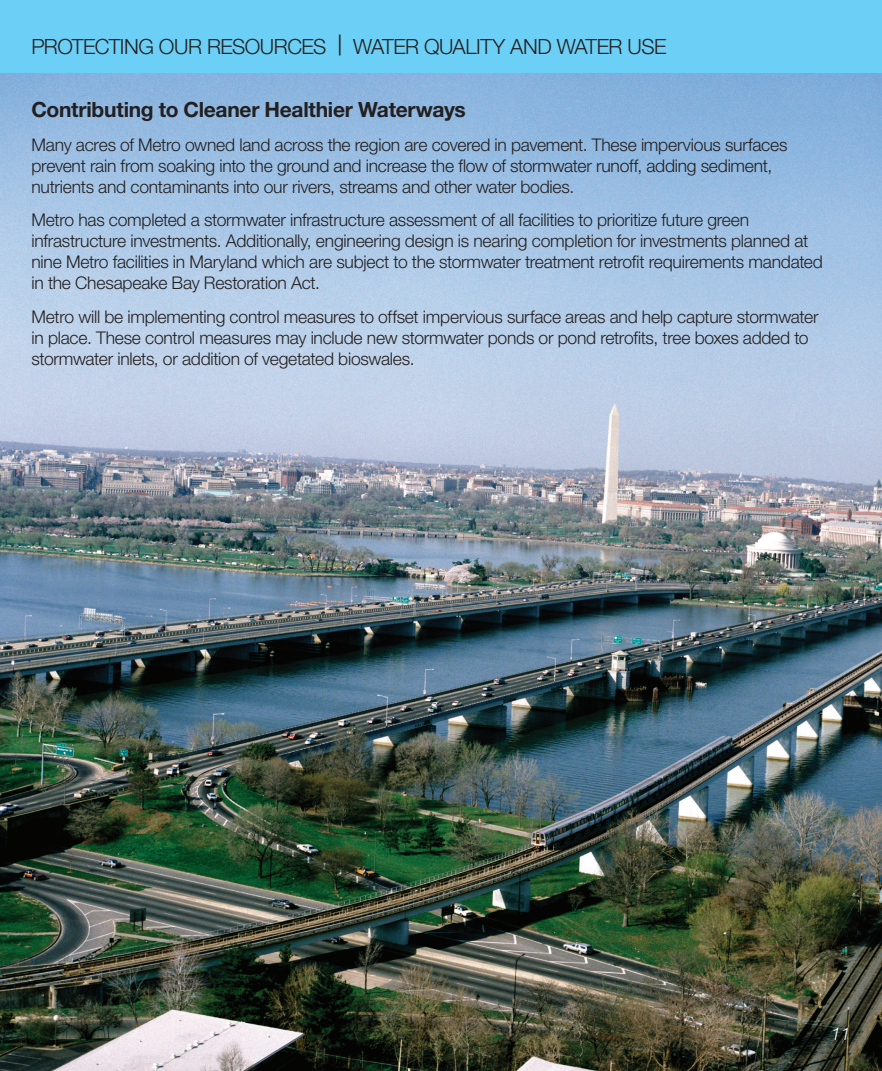
<style>
.page{position:relative;width:882px;height:1071px;background:#fff}
.page>*{position:absolute;margin:0;border:0;box-sizing:border-box;transform-origin:0 0}
.t1{font:300 21px "Helvetica Neue";letter-spacing:-.025em;color:#231f20}
.t2{font:700 21px "Helvetica Neue";letter-spacing:-.015em;color:#231f20}
.t3{font:300 17.5px/21px "Helvetica Neue";letter-spacing:-.015em;color:#231f20}
.t4{font:italic 300 17.5px "Helvetica Neue";color:#fff}
.s1{font-size:28px}
</style>
<div class="page">
<img style="left:0;top:72px;width:882px;height:999px">
<div style="left:0;top:0;width:882px;height:72px;background:#6bcff6"></div>
<p class="t1" style="left:32px;top:33px;width:637px">PROTECTING OUR RESOURCES <span class="s1">|</span> WATER QUALITY AND WATER USE</p>
<p class="t2" style="left:32px;top:97px;width:436px">Contributing to Cleaner Healthier Waterways</p>
<p class="t3" style="left:32px;top:134px;width:757px">Many acres of Metro owned land across the region are covered in pavement. These impervious surfaces prevent rain from soaking into the ground and increase the flow of stormwater runoff, adding sediment, nutrients and contaminants into our rivers, streams and other water bodies.</p>
<p class="t3" style="left:32px;top:209px;width:793px">Metro has completed a stormwater infrastructure assessment of all facilities to prioritize future green infrastructure investments. Additionally, engineering design is nearing completion for investments planned at nine Metro facilities in Maryland which are subject to the stormwater treatment retrofit requirements mandated in the Chesapeake Bay Restoration Act.</p>
<p class="t3" style="left:32px;top:306px;width:789px">Metro will be implementing control measures to offset impervious surface areas and help capture stormwater in place. These control measures may include new stormwater ponds or pond retrofits, tree boxes added to stormwater inlets, or addition of vegetated bioswales.</p>
<p class="t4" style="left:831px;top:1023px;width:21px">11</p>
</div>
